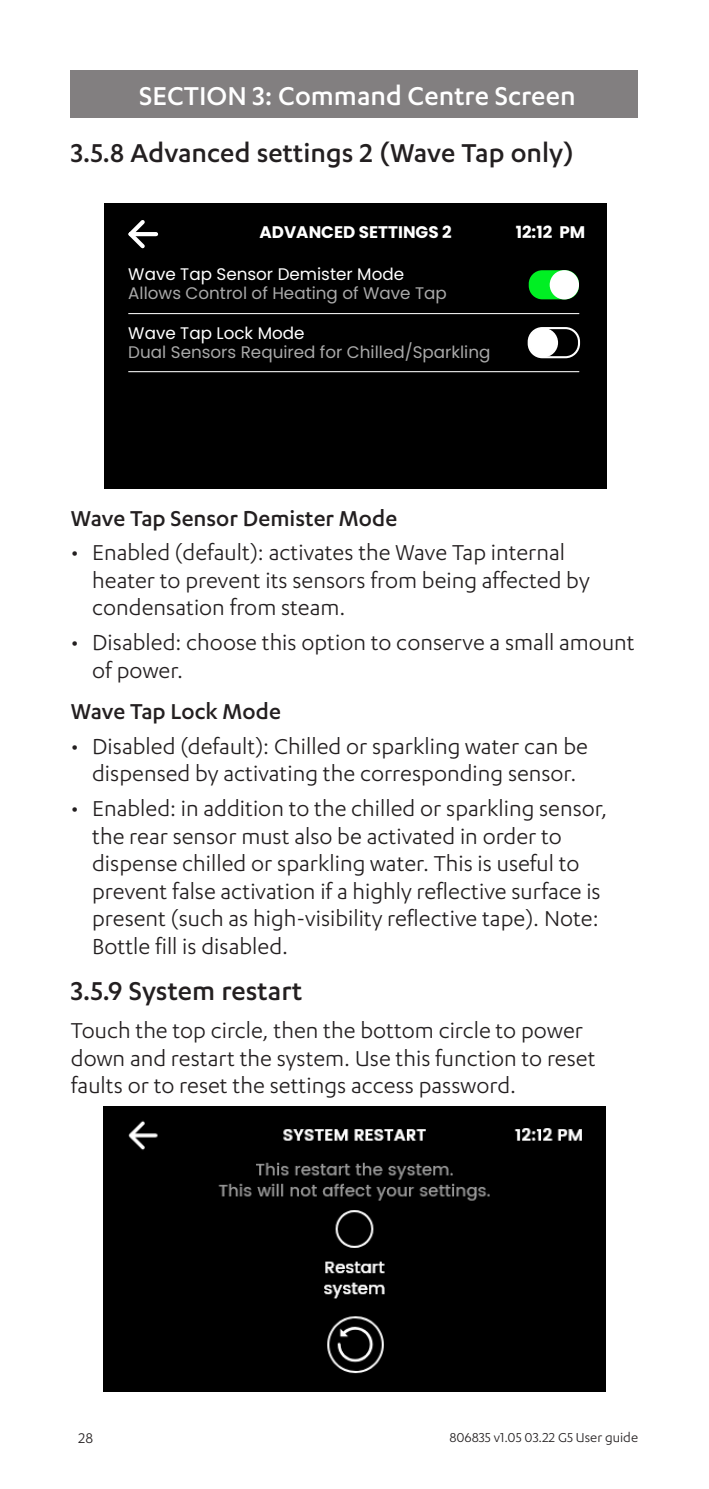
<style>
.page{position:relative;width:709px;height:1489px;background:#fff}
.page>*{position:absolute;margin:0;border:0;box-sizing:border-box;transform-origin:0 0}
.subhead2{font:500 30px "Karbon";color:#231f20}
.t1{font:500 30px "Karbon";color:#fff}
._10pt_body{font:25px/27.5px "Karbon";color:#231f20}
.subhead3{font:500 25px "Karbon";color:#231f20}
.t2{font:16.75px/18.8px "Poppins";color:#a9a9a9}
.t3{font:700 16.75px "Poppins";color:#fff}
.t4{font:16.25px "Karbon";color:#231f20}
.t5{font:15px "Karbon";color:#231f20}
.s1{color:#fff}
</style>
<div class="page">
<div style="left:103px;top:1106px;width:503px;height:285px;background:#000"></div>
<div style="left:71px;top:71px;width:567px;height:47px;background:#827f80"></div>
<div style="left:104px;top:204px;width:503px;height:285px;background:#000"></div>
<hr style="left:131px;top:232px;width:25px;height:4px;background:#fff">
<svg style="left:128px;top:220px;width:21px;height:29px"></svg>
<hr style="left:128px;top:313px;width:451px;height:1px;background:#fff">
<hr style="left:128px;top:371px;width:451px;height:1px;background:#fff">
<div style="left:528px;top:270px;width:51px;height:29px;background:#00ef23;border-radius:14px"></div>
<div style="left:549px;top:270px;width:30px;height:29px;background:#fff;border-radius:50%"></div>
<div style="left:527px;top:327px;width:53px;height:31px;border:2px solid #fff;border-radius:14px"></div>
<div style="left:528px;top:328px;width:30px;height:29px;background:#fff;border-radius:50%"></div>
<p class="t1" style="left:139px;top:79px;width:438px">SECTION 3: Command Centre Screen</p>
<p class="subhead2" style="left:71px;top:136px;width:504px">3.5.8 Advanced settings 2 (Wave Tap only)</p>
<p class="t3" style="left:259px;top:223px;width:194px">ADVANCED SETTINGS 2</p>
<p class="t3" style="left:516px;top:223px;width:71px">12:12 PM</p>
<p class="t2" style="left:128px;top:265px;width:320px"><span class="s1">Wave Tap Sensor Demister Mode<br></span>Allows Control of Heating of Wave Tap</p>
<p class="t2" style="left:128px;top:323px;width:363px"><span class="s1">Wave Tap Lock Mode<br></span>Dual Sensors Required for Chilled/Sparkling</p>
<p class="subhead3" style="left:71px;top:504px;width:328px">Wave Tap Sensor Demister Mode</p>
<p class="_10pt_body" style="left:92px;top:538px;width:499px;text-indent:-21px">• Enabled (default): activates the Wave Tap internal heater to prevent its sensors from being affected by condensation from steam.</p>
<p class="_10pt_body" style="left:92px;top:628px;width:544px;text-indent:-21px">• Disabled: choose this option to conserve a small amount of power.</p>
<p class="subhead3" style="left:71px;top:697px;width:211px">Wave Tap Lock Mode</p>
<p class="_10pt_body" style="left:71px;top:731px;width:518px;text-align:center">• Disabled (default): Chilled or sparkling water can be dispensed by activating the corresponding sensor.</p>
<p class="_10pt_body" style="left:92px;top:794px;width:517px;text-indent:-21px">• Enabled: in addition to the chilled or sparkling sensor, the rear sensor must also be activated in order to dispense chilled or sparkling water. This is useful to prevent false activation if a highly reflective surface is present (such as high-visibility reflective tape). Note:<br>Bottle fill is disabled.</p>
<p class="subhead2" style="left:71px;top:973px;width:233px">3.5.9 System restart</p>
<p class="_10pt_body" style="left:71px;top:1015px;width:526px">Touch the top circle, then the bottom circle to power down and restart the system. Use this function to reset faults or to reset the settings access password.</p>
<p class="t4" style="left:78px;top:1429px;width:16px">28</p>
<p class="t5" style="left:449px;top:1429px;width:190px">806835 v1.05 03.22 G5 User guide</p>
</div>
